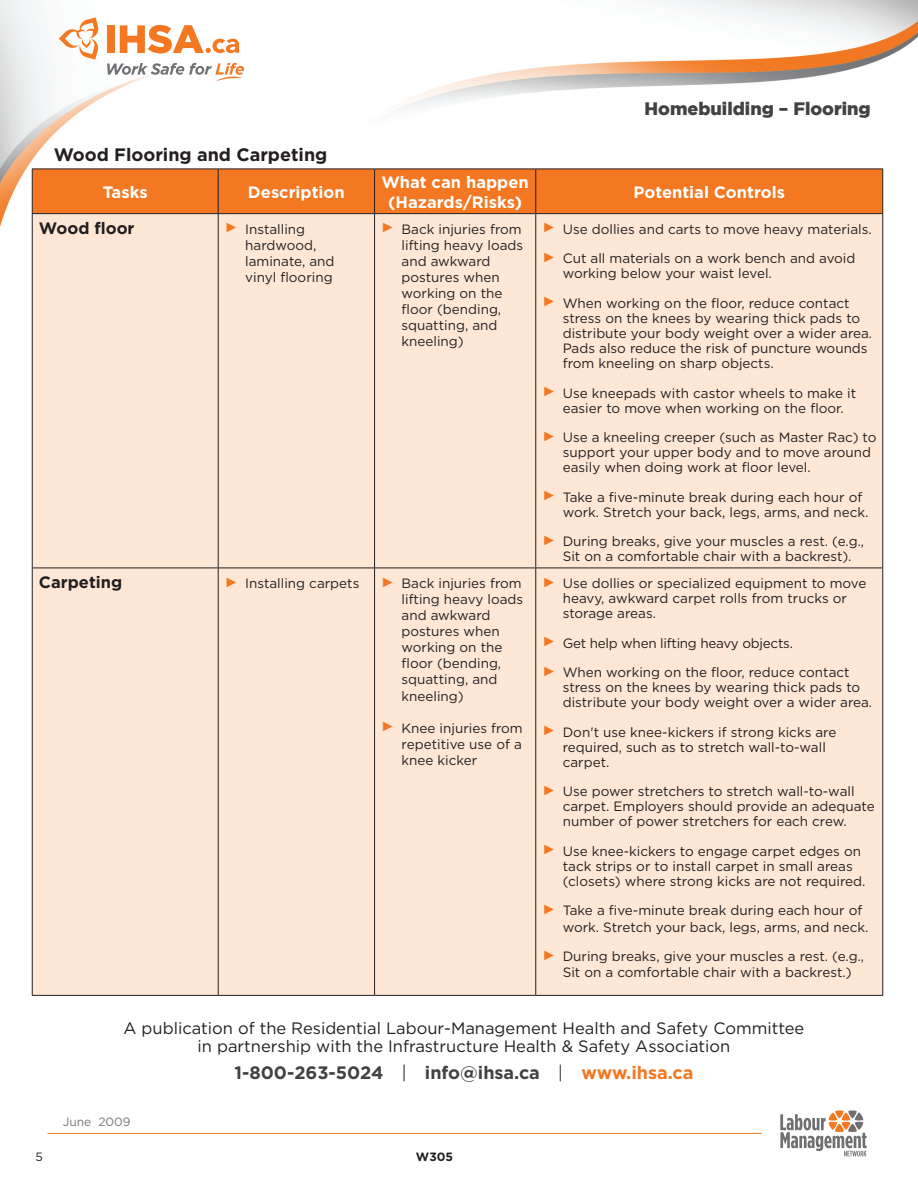
<style>
.page{position:relative;width:918px;height:1188px;background:#fff}
.page>*{position:absolute;margin:0;border:0;box-sizing:border-box;transform-origin:0 0}
.t1{font:700 18px "Gotham";color:#414343}
.t2{font:700 18px "Gotham";color:#231f20}
.t3{font:900 18px "Gotham";color:#414343}
.t4{font:16.5px/18px "Gotham";color:#231f20;text-align:center}
.t5{font:700 16.5px/19.5px "Gotham";color:#fff;text-align:center}
.t6{font:700 16.5px "Gotham";color:#231f20}
.t7{font:13.5px/16px "Gotham";color:#231f20}
.t8{font:13.5px/29.5px "Gotham";letter-spacing:-.02em;color:#231f20}
.t9{font:12px "Gotham";color:#76787b}
.t10{font:700 12px "Gotham";color:#231f20}
.t11{font:12px "Gotham";color:#231f20}
.s1{font-family:"Times New Roman";color:#f47721}
.s2{font-weight:400}
.s3{color:#f47721}
</style>
<div class="page">
<img style="left:0;top:0;width:235px;height:308px">
<img style="left:320px;top:0;width:598px;height:179px">
<svg style="left:59px;top:17px;width:40px;height:43px"></svg>
<div style="left:107px;top:25px;width:8px;height:28px;background:#f47721"></div>
<svg style="left:107px;top:63px;width:137px;height:19px"></svg>
<svg style="left:120px;top:25px;width:119px;height:28px"></svg>
<hr style="left:48px;top:1133px;width:714px;height:1px;background:#f47721">
<svg style="left:780px;top:1110px;width:87px;height:46px"></svg>
<div style="left:33px;top:170px;width:849px;height:43px;background:#f47721"></div>
<div style="left:33px;top:214px;width:849px;height:781px;background:#fee7d4"></div>
<hr style="left:32px;top:169px;width:186px;height:1px;background:#231f20">
<hr style="left:32px;top:169px;width:1px;height:44px;background:#231f20">
<hr style="left:218px;top:169px;width:157px;height:1px;background:#231f20">
<hr style="left:218px;top:169px;width:1px;height:44px;background:#231f20">
<hr style="left:375px;top:169px;width:161px;height:1px;background:#231f20">
<hr style="left:374px;top:169px;width:1px;height:44px;background:#231f20">
<hr style="left:536px;top:169px;width:347px;height:1px;background:#231f20">
<hr style="left:535px;top:169px;width:1px;height:44px;background:#231f20">
<hr style="left:882px;top:169px;width:1px;height:44px;background:#231f20">
<hr style="left:32px;top:213px;width:186px;height:1px;background:#231f20">
<hr style="left:218px;top:213px;width:157px;height:1px;background:#231f20">
<hr style="left:218px;top:214px;width:1px;height:354px;background:#231f20">
<hr style="left:375px;top:213px;width:161px;height:1px;background:#231f20">
<hr style="left:374px;top:214px;width:1px;height:354px;background:#231f20">
<hr style="left:536px;top:213px;width:347px;height:1px;background:#231f20">
<hr style="left:32px;top:568px;width:186px;height:1px;background:#231f20">
<hr style="left:218px;top:568px;width:157px;height:1px;background:#231f20">
<hr style="left:218px;top:568px;width:1px;height:427px;background:#231f20">
<hr style="left:375px;top:568px;width:161px;height:1px;background:#231f20">
<hr style="left:374px;top:568px;width:1px;height:427px;background:#231f20">
<hr style="left:536px;top:568px;width:347px;height:1px;background:#231f20">
<hr style="left:32px;top:995px;width:186px;height:1px;background:#231f20">
<hr style="left:218px;top:995px;width:157px;height:1px;background:#231f20">
<hr style="left:375px;top:995px;width:161px;height:1px;background:#231f20">
<hr style="left:536px;top:995px;width:347px;height:1px;background:#231f20">
<hr style="left:32px;top:214px;width:1px;height:354px;background:#231f20">
<hr style="left:535px;top:214px;width:1px;height:354px;background:#231f20">
<hr style="left:882px;top:214px;width:1px;height:354px;background:#231f20">
<hr style="left:32px;top:568px;width:1px;height:427px;background:#231f20">
<hr style="left:535px;top:568px;width:1px;height:427px;background:#231f20">
<hr style="left:882px;top:568px;width:1px;height:427px;background:#231f20">
<h1 class="t3" style="left:645px;top:99px;width:228px">Homebuilding – Flooring</h1>
<h1 class="t2" style="left:54px;top:142px;width:275px">Wood Flooring and Carpeting</h1>
<p class="t5" style="left:103px;top:182px;width:47px">Tasks</p>
<p class="t5" style="left:248px;top:182px;width:98px">Description</p>
<p class="t5" style="left:382px;top:172px;width:149px">What can happen (Hazards/Risks)</p>
<p class="t5" style="left:634px;top:182px;width:153px">Potential Controls</p>
<p class="t6" style="left:39px;top:217px;width:97px">Wood floor</p>
<p class="t7" style="left:245px;top:221px;width:91px;text-indent:-20px"><span class="s1">►</span> Installing hardwood, laminate, and vinyl flooring</p>
<p class="t7" style="left:402px;top:221px;width:123px;text-indent:-20px"><span class="s1">►</span> Back injuries from lifting heavy loads and awkward postures when working on the floor (bending, squatting, and kneeling)</p>
<p class="t7" style="left:543px;top:214px;width:331px;line-height:29.5px"><span class="s1">►</span> Use dollies and carts to move heavy materials. <span class="s1">►</span> Cut all materials on a work bench and avoid</p>
<p class="t7" style="left:543px;top:259px;width:309px;line-height:29.5px;text-indent:20px">working below your waist level.<br><span class="s1">►</span> When working on the floor, reduce contact</p>
<p class="t7" style="left:563px;top:310px;width:311px;line-height:15px">stress on the knees by wearing thick pads to distribute your body weight over a wider area.<br>Pads also reduce the risk of puncture wounds from kneeling on sharp objects.</p>
<p class="t7" style="left:543px;top:385px;width:315px;line-height:15px;text-align:center"><span class="s1">►</span> Use kneepads with castor wheels to make it easier to move when working on the floor.</p>
<p class="t7" style="left:563px;top:430px;width:315px;line-height:15px;text-indent:-20px"><span class="s1">►</span> Use a kneeling creeper (such as Master Rac) to support your upper body and to move around easily when doing work at floor level.</p>
<p class="t7" style="left:563px;top:489px;width:307px;line-height:15px;text-indent:-20px"><span class="s1">►</span> Take a five-minute break during each hour of work. Stretch your back, legs, arms, and neck.</p>
<p class="t7" style="left:543px;top:534px;width:323px;line-height:15px;text-align:center"><span class="s1">►</span> During breaks, give your muscles a rest. (e.g.,<br>Sit on a comfortable chair with a backrest).</p>
<p class="t6" style="left:39px;top:571px;width:85px">Carpeting</p>
<p class="t7" style="left:225px;top:575px;width:136px"><span class="s1">►</span> Installing carpets</p>
<p class="t7" style="left:402px;top:575px;width:123px;text-indent:-20px"><span class="s1">►</span> Back injuries from lifting heavy loads and awkward postures when working on the floor (bending, squatting, and kneeling)</p>
<p class="t7" style="left:402px;top:720px;width:123px;text-align:justify;text-indent:-20px"><span class="s1">►</span> Knee injuries from repetitive use of a knee kicker</p>
<p class="t7" style="left:563px;top:576px;width:305px;line-height:15px;text-indent:-20px"><span class="s1">►</span> Use dollies or specialized equipment to move heavy, awkward carpet rolls from trucks or storage areas.</p>
<p class="t8" style="left:543px;top:628px;width:309px"><span class="s1">►</span> Get help when lifting heavy objects.<br><span class="s1">►</span> When working on the floor, reduce contact</p>
<p class="t7" style="left:563px;top:680px;width:311px;line-height:15px">stress on the knees by wearing thick pads to distribute your body weight over a wider area.</p>
<p class="t7" style="left:563px;top:724px;width:275px;line-height:15px;text-indent:-20px"><span class="s1">►</span> Don't use knee-kickers if strong kicks are required, such as to stretch wall-to-wall carpet.</p>
<p class="t7" style="left:563px;top:784px;width:314px;line-height:15px;text-indent:-20px"><span class="s1">►</span> Use power stretchers to stretch wall-to-wall carpet. Employers should provide an adequate number of power stretchers for each crew.</p>
<p class="t7" style="left:563px;top:843px;width:304px;line-height:15px;text-indent:-20px"><span class="s1">►</span> Use knee-kickers to engage carpet edges on tack strips or to install carpet in small areas (closets) where strong kicks are not required.</p>
<p class="t7" style="left:563px;top:902px;width:307px;text-indent:-20px"><span class="s1">►</span> Take a five-minute break during each hour of work. Stretch your back, legs, arms, and neck.</p>
<p class="t7" style="left:543px;top:948px;width:323px;text-align:center"><span class="s1">►</span> During breaks, give your muscles a rest. (e.g.,<br>Sit on a comfortable chair with a backrest.)</p>
<p class="t4" style="left:124px;top:1019px;width:682px">A publication of the Residential Labour-Management Health and Safety Committee in partnership with the Infrastructure Health &amp; Safety Association</p>
<h1 class="t1" style="left:234px;top:1061px;width:461px">1-800-263-5024 <span class="s2">|</span> info@ihsa.ca <span class="s2">|</span> <span class="s3">www.ihsa.ca</span></h1>
<p class="t9" style="left:63px;top:1114px;width:69px">June 2009</p>
<p class="t11" style="left:36px;top:1149px;width:9px">5</p>
<p class="t10" style="left:416px;top:1149px;width:39px">W305</p>
</div>
